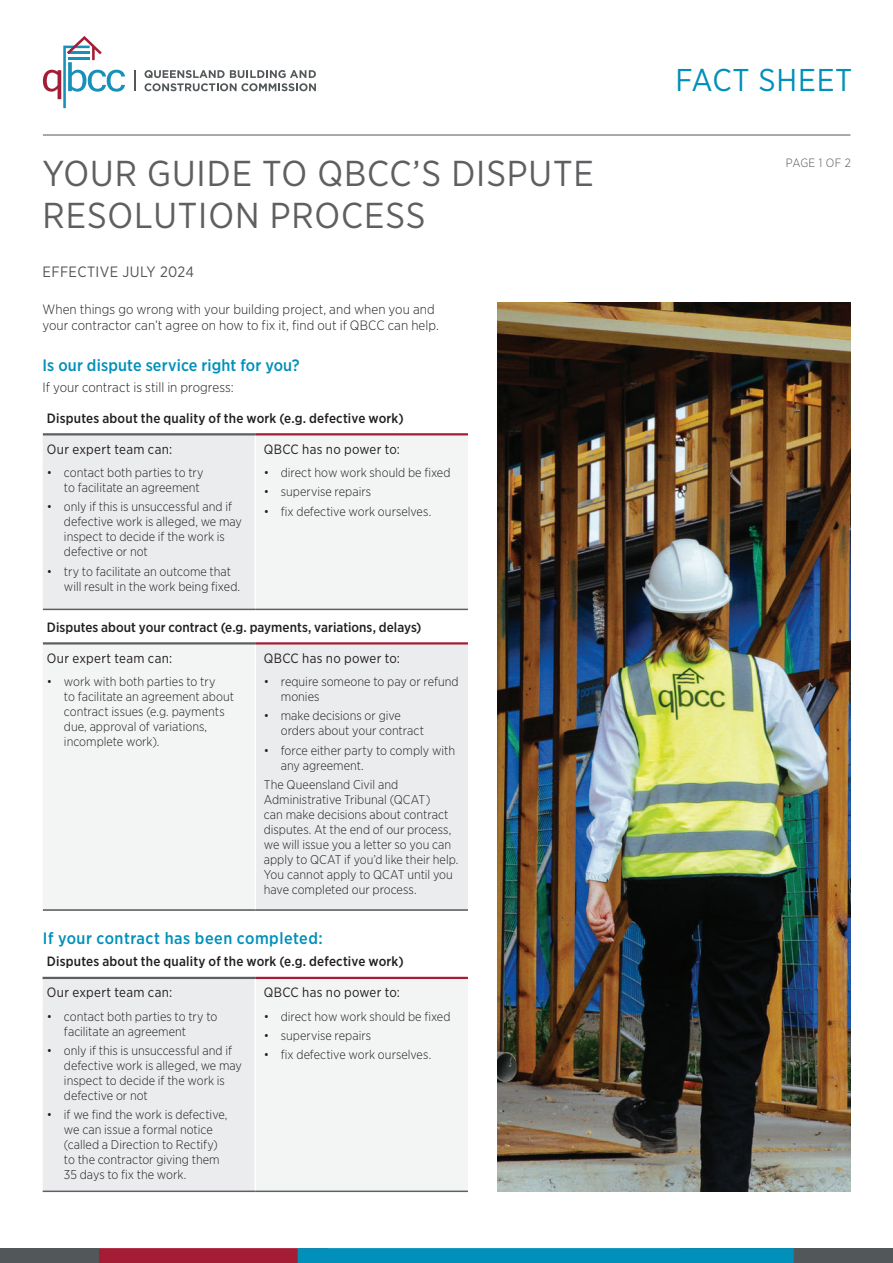
<style>
.page{position:relative;width:893px;height:1263px;background:#fff}
.page>*{position:absolute;margin:0;border:0;box-sizing:border-box;transform-origin:0 0}
.t1{font:36px/42px "Gotham Narrow";letter-spacing:.025em;color:#5f5f62}
.t2{font:31.5px "Gotham Narrow";letter-spacing:.025em;color:#0090ba}
.QBCC_Sub_heading{font:500 16.5px "Gotham Narrow";letter-spacing:.01em;color:#0090ba}
.QBCC_Sub_heading-2{font:500 16.5px "Gotham Narrow";letter-spacing:.03em;color:#0090ba}
.t3{font:15px "Gotham Narrow";letter-spacing:.025em;color:#52575a}
.QBCC_Body_Text{font:500 13.5px "Gotham Narrow";letter-spacing:.01em;color:#231f20}
.QBCC_Body_Text-2{font:300 13.5px/16.5px "Gotham Narrow";letter-spacing:.005em;color:#231f20}
.t4{font:13.5px "Gotham Narrow";letter-spacing:.02em;color:#231f20}
.t5{font:300 12.75px/15px "Gotham Narrow";color:#231f20}
.t6{font:300 12px "Gotham Narrow";letter-spacing:.005em;color:#52575a}
</style>
<div class="page">
<div style="left:0;top:1248px;width:99px;height:15px;background:#52575a"></div>
<div style="left:680px;top:1248px;width:213px;height:15px;background:#52575a"></div>
<svg style="left:99px;top:1248px;width:695px;height:15px"></svg>
<hr style="left:43px;top:135px;width:807px;height:1px;background:#52575a">
<svg style="left:43px;top:36px;width:82px;height:72px"></svg>
<svg style="left:134px;top:70px;width:1px;height:21px"></svg>
<svg style="left:145px;top:70px;width:171px;height:21px"></svg>
<img style="left:497px;top:303px;width:353px;height:888px">
<svg style="left:43px;top:435px;width:425px;height:755px;fill:#f3f4f4"></svg>
<hr style="left:255px;top:979px;width:1px;height:211px;background:#fff">
<hr style="left:255px;top:644px;width:1px;height:265px;background:#fff">
<hr style="left:255px;top:435px;width:1px;height:174px;background:#fff">
<hr style="left:43px;top:642px;width:212px;height:2px;background:#5f5f62">
<hr style="left:255px;top:642px;width:213px;height:2px;background:#a51d35">
<hr style="left:43px;top:977px;width:212px;height:2px;background:#5f5f62">
<hr style="left:255px;top:977px;width:213px;height:2px;background:#a51d35">
<hr style="left:43px;top:433px;width:212px;height:2px;background:#5f5f62">
<hr style="left:255px;top:433px;width:213px;height:2px;background:#a51d35">
<hr style="left:43px;top:609px;width:212px;height:1px;background:#5f5f62">
<hr style="left:255px;top:609px;width:213px;height:1px;background:#5f5f62">
<hr style="left:43px;top:909px;width:212px;height:2px;background:#52575a">
<hr style="left:255px;top:909px;width:213px;height:2px;background:#52575a">
<hr style="left:43px;top:1190px;width:212px;height:2px;background:#5f5f62">
<hr style="left:255px;top:1190px;width:213px;height:2px;background:#5f5f62">
<p class="t1" style="left:43px;top:152px;width:553px">YOUR GUIDE TO QBCC’S DISPUTE<br>RESOLUTION PROCESS</p>
<p class="t3" style="left:43px;top:263px;width:153px">EFFECTIVE JULY 2024</p>
<p class="QBCC_Body_Text-2" style="left:43px;top:300px;width:398px">When things go wrong with your building project, and when you and your contractor can’t agree on how to fix it, find out if QBCC can help.</p>
<p class="QBCC_Sub_heading" style="left:43px;top:355px;width:259px">Is our dispute service right for you?</p>
<p class="QBCC_Body_Text-2" style="left:43px;top:378px;width:193px">If your contract is still in progress:</p>
<p class="QBCC_Body_Text" style="left:47px;top:409px;width:358px">Disputes about the quality of the work (e.g. defective work)</p>
<p class="t4" style="left:47px;top:440px;width:127px">Our expert team can:</p>
<p class="t5" style="left:47px;top:465px;width:158px;text-align:right">• contact both parties to try to facilitate an agreement</p>
<p class="t5" style="left:64px;top:499px;width:180px;text-indent:-17px">• only if this is unsuccessful and if defective work is alleged, we may inspect to decide if the work is defective or not</p>
<p class="t5" style="left:64px;top:563px;width:178px;text-indent:-17px">• try to facilitate an outcome that will result in the work being fixed.</p>
<p class="t4" style="left:264px;top:440px;width:138px">QBCC has no power to:</p>
<p class="t5" style="left:264px;top:465px;width:188px">• direct how work should be fixed</p>
<p class="t5" style="left:264px;top:484px;width:109px">• supervise repairs</p>
<p class="t5" style="left:264px;top:503px;width:169px">• fix defective work ourselves.</p>
<p class="QBCC_Body_Text" style="left:47px;top:618px;width:376px">Disputes about your contract (e.g. payments, variations, delays)</p>
<p class="t4" style="left:47px;top:650px;width:127px">Our expert team can:</p>
<p class="t5" style="left:64px;top:674px;width:172px;text-indent:-17px">• work with both parties to try<br>to facilitate an agreement about contract issues (e.g. payments due, approval of variations, incomplete work).</p>
<p class="t4" style="left:264px;top:650px;width:138px">QBCC has no power to:</p>
<p class="t5" style="left:281px;top:674px;width:179px;text-indent:-17px">• require someone to pay or refund monies</p>
<p class="t5" style="left:281px;top:708px;width:145px;text-indent:-17px">• make decisions or give orders about your contract</p>
<p class="t5" style="left:281px;top:742px;width:176px;text-indent:-17px">• force either party to comply with any agreement.</p>
<p class="t5" style="left:264px;top:777px;width:196px">The Queensland Civil and<br>Administrative Tribunal (QCAT)<br>can make decisions about contract disputes. At the end of our process, we will issue you a letter so you can apply to QCAT if you’d like their help.<br>You cannot apply to QCAT until you have completed our process.</p>
<p class="QBCC_Sub_heading-2" style="left:43px;top:928px;width:281px">If your contract has been completed:</p>
<p class="QBCC_Body_Text" style="left:47px;top:953px;width:358px">Disputes about the quality of the work (e.g. defective work)</p>
<p class="t4" style="left:47px;top:984px;width:127px">Our expert team can:</p>
<p class="t5" style="left:64px;top:1008px;width:155px;text-indent:-17px">• contact both parties to try to facilitate an agreement</p>
<p class="t5" style="left:64px;top:1043px;width:180px;text-indent:-17px">• only if this is unsuccessful and if defective work is alleged, we may inspect to decide if the work is defective or not</p>
<p class="t5" style="left:64px;top:1107px;width:165px;text-indent:-17px">• if we find the work is defective, we can issue a formal notice (called a Direction to Rectify) to the contractor giving them<br>35 days to fix the work.</p>
<p class="t4" style="left:264px;top:984px;width:138px">QBCC has no power to:</p>
<p class="t5" style="left:264px;top:1008px;width:188px">• direct how work should be fixed</p>
<p class="t5" style="left:264px;top:1028px;width:109px">• supervise repairs</p>
<p class="t5" style="left:264px;top:1047px;width:169px">• fix defective work ourselves.</p>
<h2 class="t2" style="left:675px;top:61px;width:178px">FACT SHEET</h2>
<p class="t6" style="left:786px;top:155px;width:66px">PAGE 1 OF 2</p>
</div>
